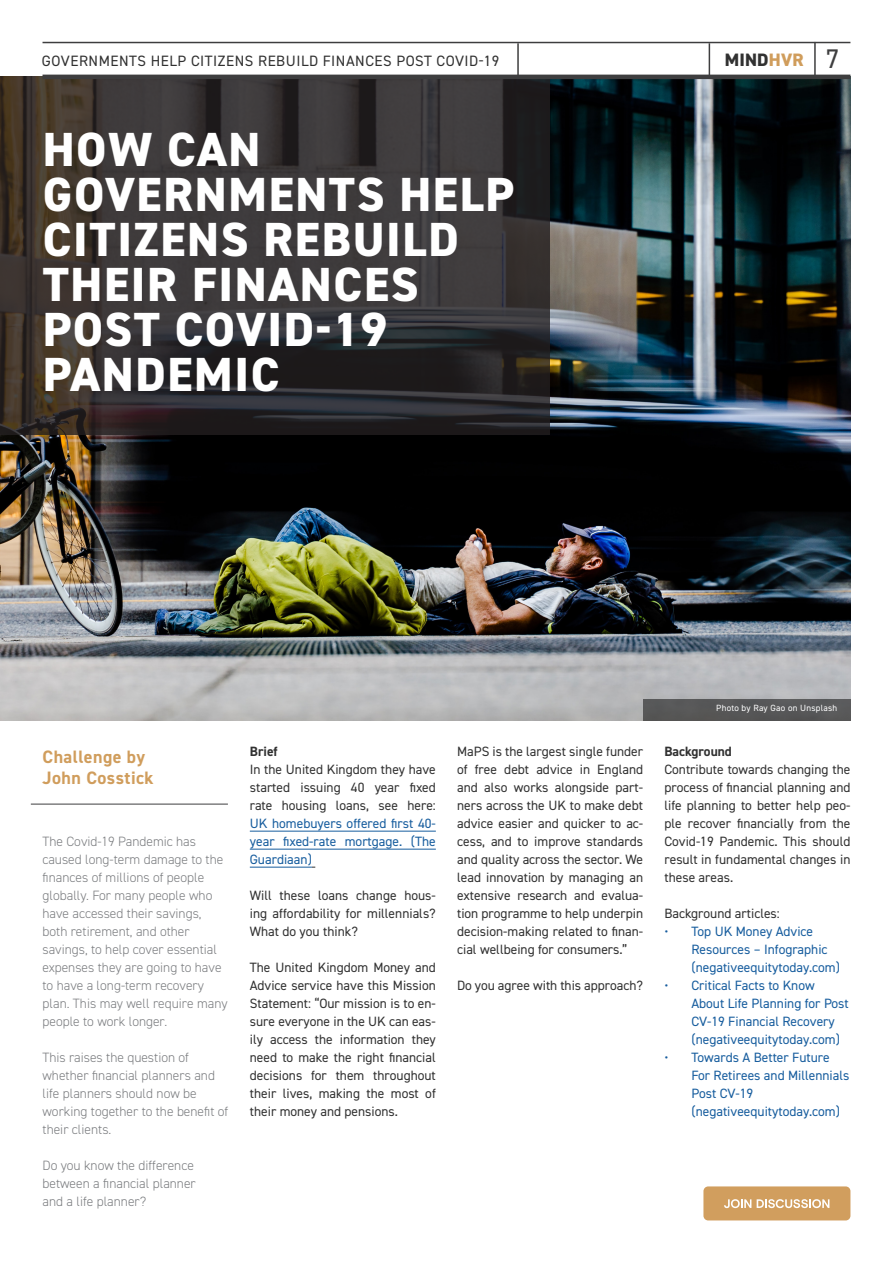
<style>
.page{position:relative;width:893px;height:1263px;background:#fff}
.page>*{position:absolute;margin:0;border:0;box-sizing:border-box;transform-origin:0 0}
._36pt_TITLE{font:800 48px/45px "DIN2014";letter-spacing:.035em;color:#fff}
.NEWSLTR{font:700 18px "DIN2014";letter-spacing:.025em;color:#d09d5c}
.t1{font:800 18px "DIN2014";letter-spacing:.01em;color:#313131}
._36pt_TITLE-2{font:15px "DIN2014";letter-spacing:.035em;color:#313131}
.Body_intro{font:13.5px/18px "DIN2014";color:#313131;text-align:justify}
.Body_intro-2{font:300 13.5px/18px "DIN2014";color:#7a7c7f}
.t2{font:13.5px/18px "DIN2014";color:#175d9e}
.Body_intro-3{font:700 13.5px "DIN2014";color:#313131}
.NEWSLTR-2{font:9px "DIN2014";letter-spacing:.025em;color:#fff}
.s1{color:#d09d5c}
.s2{font-weight:400;font-size:27px;color:#3e3e3f}
.s3{color:#175d9e}
</style>
<div class="page">
<img style="left:0;top:79px;width:850px;height:642px">
<svg style="left:0;top:77px;width:550px;height:358px;background:#363231"></svg>
<hr style="left:43px;top:42px;width:807px;height:1px;background:#3e3e3f">
<hr style="left:709px;top:43px;width:1px;height:34px;background:#3e3e3f">
<hr style="left:814px;top:42px;width:2px;height:34px;background:#3e3e3f">
<hr style="left:517px;top:43px;width:2px;height:34px;background:#3e3e3f">
<hr style="left:250px;top:831px;width:186px;height:1px;background:#175d9e">
<hr style="left:250px;top:849px;width:186px;height:1px;background:#175d9e">
<hr style="left:250px;top:867px;width:62px;height:1px;background:#175d9e">
<hr style="left:43px;top:75px;width:807px;height:4px;background:#3e3e3f">
<div style="left:703px;top:1186px;width:147px;height:34px;background:#d19e5e;border-radius:5px"></div>
<svg style="left:724px;top:1199px;width:27px;height:9px"></svg>
<svg style="left:757px;top:1199px;width:72px;height:9px"></svg>
<hr style="left:31px;top:804px;width:197px;height:1px;background:#3e3e3f">
<div style="left:643px;top:699px;width:207px;height:22px;background:#575758"></div>
<p class="_36pt_TITLE-2" style="left:42px;top:51px;width:459px">GOVERNMENTS HELP CITIZENS REBUILD FINANCES POST COVID-19</p>
<h2 class="t1" style="left:725px;top:48px;width:116px">MIND<span class="s1">HVR</span> <span class="s2">7</span></h2>
<p class="_36pt_TITLE" style="left:43px;top:127px;width:473px">HOW CAN<br>GOVERNMENTS HELP<br>CITIZENS REBUILD<br>THEIR FINANCES<br>POST COVID-19<br>PANDEMIC</p>
<p class="NEWSLTR" style="left:43px;top:745px;width:104px">Challenge by</p>
<p class="NEWSLTR" style="left:43px;top:766px;width:113px">John Cosstick</p>
<p class="Body_intro-2" style="left:43px;top:832px;width:187px">The Covid-19 Pandemic has caused long-term damage to the finances of millions of people globally. For many people who have accessed their savings, both retirement, and other savings, to help cover essential expenses they are going to have to have a long-term recovery plan. This may well require many people to work longer.</p>
<p class="Body_intro-2" style="left:43px;top:1048px;width:187px">This raises the question of whether financial planners and life planners should now be working together to the benefit of their clients.</p>
<p class="Body_intro-2" style="left:43px;top:1156px;width:155px">Do you know the difference between a financial planner</p>
<p class="Body_intro-2" style="left:43px;top:1192px;width:105px">and a life planner?</p>
<p class="Body_intro-3" style="left:250px;top:742px;width:29px">Brief</p>
<p class="Body_intro" style="left:250px;top:760px;width:188px">In the United Kingdom they have started issuing 40 year fixed rate housing loans, see here:<br><span class="s3">UK homebuyers offered first 40- year fixed-rate mortgage. (The Guardiaan)</span></p>
<p class="Body_intro" style="left:250px;top:886px;width:188px">Will these loans change hous&shy;ing affordability for millennials?<br>What do you think?</p>
<p class="Body_intro" style="left:250px;top:958px;width:188px">The United Kingdom Money and Advice service have this Mission Statement: “Our mission is to en&shy;sure everyone in the UK can eas&shy;ily access the information they need to make the right financial decisions for them throughout their lives, making the most of their money and pensions.</p>
<p class="Body_intro" style="left:457px;top:742px;width:188px">MaPS is the largest single funder of free debt advice in England and also works alongside part&shy;ners across the UK to make debt advice easier and quicker to ac&shy;cess, and to improve standards and quality across the sector. We lead innovation by managing an extensive research and evalua&shy;tion programme to help underpin decision-making related to finan&shy;cial wellbeing for consumers.”</p>
<p class="Body_intro" style="left:457px;top:976px;width:188px">Do you agree with this approach?</p>
<p class="NEWSLTR-2" style="left:716px;top:703px;width:122px">Photo by Ray Gao on Unsplash</p>
<p class="Body_intro-3" style="left:664px;top:742px;width:69px">Background</p>
<p class="Body_intro" style="left:664px;top:760px;width:188px">Contribute towards changing the process of financial planning and life planning to better help peo&shy;ple recover financially from the Covid-19 Pandemic. This should result in fundamental changes in these areas.</p>
<p class="Body_intro" style="left:664px;top:904px;width:117px">Background articles:</p>
<p class="t2" style="left:691px;top:922px;width:150px;text-indent:-27px">• Top UK Money Advice<br>Resources – Infographic (negativeequitytoday.com)</p>
<p class="t2" style="left:691px;top:976px;width:159px;text-indent:-27px">• Critical Facts to Know<br>About Life Planning for Post<br>CV-19 Financial Recovery (negativeequitytoday.com)</p>
<p class="t2" style="left:691px;top:1048px;width:160px;text-indent:-27px">• Towards A Better Future<br>For Retirees and Millennials<br>Post CV-19 (negativeequitytoday.com)</p>
</div>
